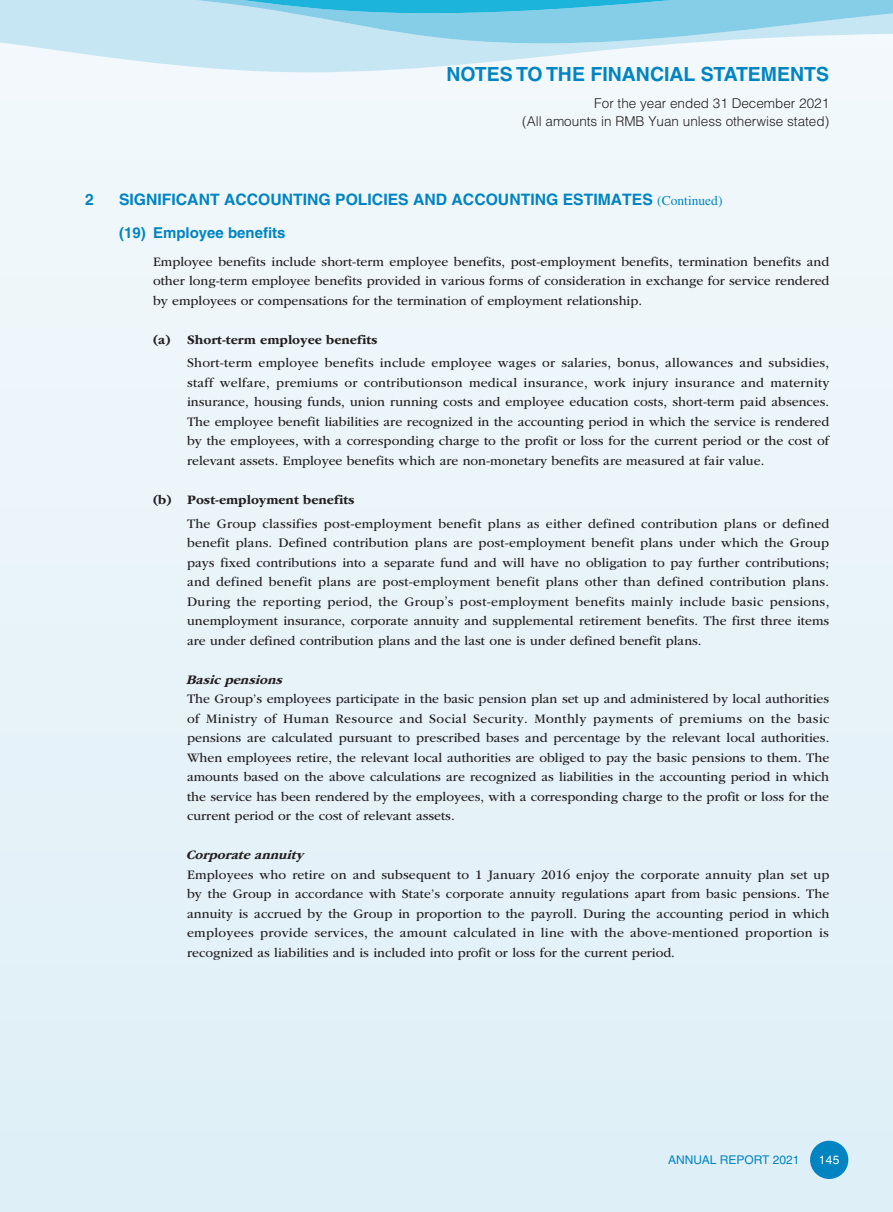
<style>
.page{position:relative;width:893px;height:1212px;background:#e8f3f9}
.page>*{position:absolute;margin:0;border:0;box-sizing:border-box;transform-origin:0 0}
.t1{font:700 19.5px "Helvetica LT Std";color:#0084c2}
.t2{font:700 15.75px "Helvetica LT Std";color:#0084c2}
.t3{font:700 15px "Helvetica LT Std";color:#0084c2}
.t4{font:13.5px/19.5px "ITC Garamond Std";color:#231f20;text-align:justify}
.t5{font:300 13.5px/18px "Helvetica LT Std";color:#231f20;text-align:right}
.t6{font:700 13.5px "ITC Garamond Std";color:#231f20}
.t7{font:italic 700 13.5px "ITC Garamond Std";color:#231f20}
.t8{font:12px "Helvetica LT Std";color:#0084c2}
.t9{font:12px "Helvetica LT Std";color:#fff}
.s1{font-family:"Times LT Std";font-weight:400;font-size:13.5px}
</style>
<div class="page">
<svg style="left:0;top:43px;width:893px;height:29px;fill:#f2f8fb"></svg>
<svg style="left:0;top:0;width:893px;height:43px;background:#9dd7eb"></svg>
<div style="left:810px;top:1141px;width:38px;height:38px;background:#0084c2;border-radius:50%"></div>
<h1 class="t1" style="left:446px;top:62px;width:384px">NOTES TO THE FINANCIAL STATEMENTS</h1>
<p class="t5" style="left:522px;top:94px;width:308px">For the year ended 31 December 2021<br>(All amounts in RMB Yuan unless otherwise stated)</p>
<p class="t2" style="left:85px;top:190px;width:10px">2</p>
<p class="t2" style="left:119px;top:190px;width:605px">SIGNIFICANT ACCOUNTING POLICIES AND ACCOUNTING ESTIMATES <span class="s1">(Continued)</span></p>
<p class="t3" style="left:119px;top:223px;width:168px">(19) Employee benefits</p>
<p class="t4" style="left:153px;top:252px;width:678px">Employee benefits include short-term employee benefits, post-employment benefits, termination benefits and other long-term employee benefits provided in various forms of consideration in exchange for service rendered by employees or compensations for the termination of employment relationship.</p>
<p class="t6" style="left:153px;top:332px;width:226px">(a) Short-term employee benefits</p>
<p class="t4" style="left:187px;top:354px;width:644px">Short-term employee benefits include employee wages or salaries, bonus, allowances and subsidies, staff welfare, premiums or contributionson medical insurance, work injury insurance and maternity insurance, housing funds, union running costs and employee education costs, short-term paid absences.<br>The employee benefit liabilities are recognized in the accounting period in which the service is rendered by the employees, with a corresponding charge to the profit or loss for the current period or the cost of relevant assets. Employee benefits which are non-monetary benefits are measured at fair value.</p>
<p class="t6" style="left:153px;top:492px;width:203px">(b) Post-employment benefits</p>
<p class="t4" style="left:187px;top:514px;width:644px">The Group classifies post-employment benefit plans as either defined contribution plans or defined benefit plans. Defined contribution plans are post-employment benefit plans under which the Group pays fixed contributions into a separate fund and will have no obligation to pay further contributions; and defined benefit plans are post-employment benefit plans other than defined contribution plans.<br>During the reporting period, the Group’s post-employment benefits mainly include basic pensions, unemployment insurance, corporate annuity and supplemental retirement benefits. The first three items are under defined contribution plans and the last one is under defined benefit plans.</p>
<p class="t7" style="left:186px;top:672px;width:102px">Basicpensions</p>
<p class="t4" style="left:187px;top:689px;width:644px">The Group’s employees participate in the basic pension plan set up and administered by local authorities of Ministry of Human Resource and Social Security. Monthly payments of premiums on the basic pensions are calculated pursuant to prescribed bases and percentage by the relevant local authorities.<br>When employees retire, the relevant local authorities are obliged to pay the basic pensions to them. The amounts based on the above calculations are recognized as liabilities in the accounting period in which the service has been rendered by the employees, with a corresponding charge to the profit or loss for the current period or the cost of relevant assets.</p>
<p class="t7" style="left:186px;top:847px;width:119px">Corporateannuity</p>
<p class="t4" style="left:187px;top:865px;width:644px">Employees who retire on and subsequent to 1 January 2016 enjoy the corporate annuity plan set up by the Group in accordance with State’s corporate annuity regulations apart from basic pensions. The annuity is accrued by the Group in proportion to the payroll. During the accounting period in which employees provide services, the amount calculated in line with the above-mentioned proportion is recognized as liabilities and is included into profit or loss for the current period.</p>
<p class="t8" style="left:668px;top:1152px;width:133px">ANNUAL REPORT 2021</p>
<p class="t9" style="left:819px;top:1152px;width:22px">145</p>
</div>
